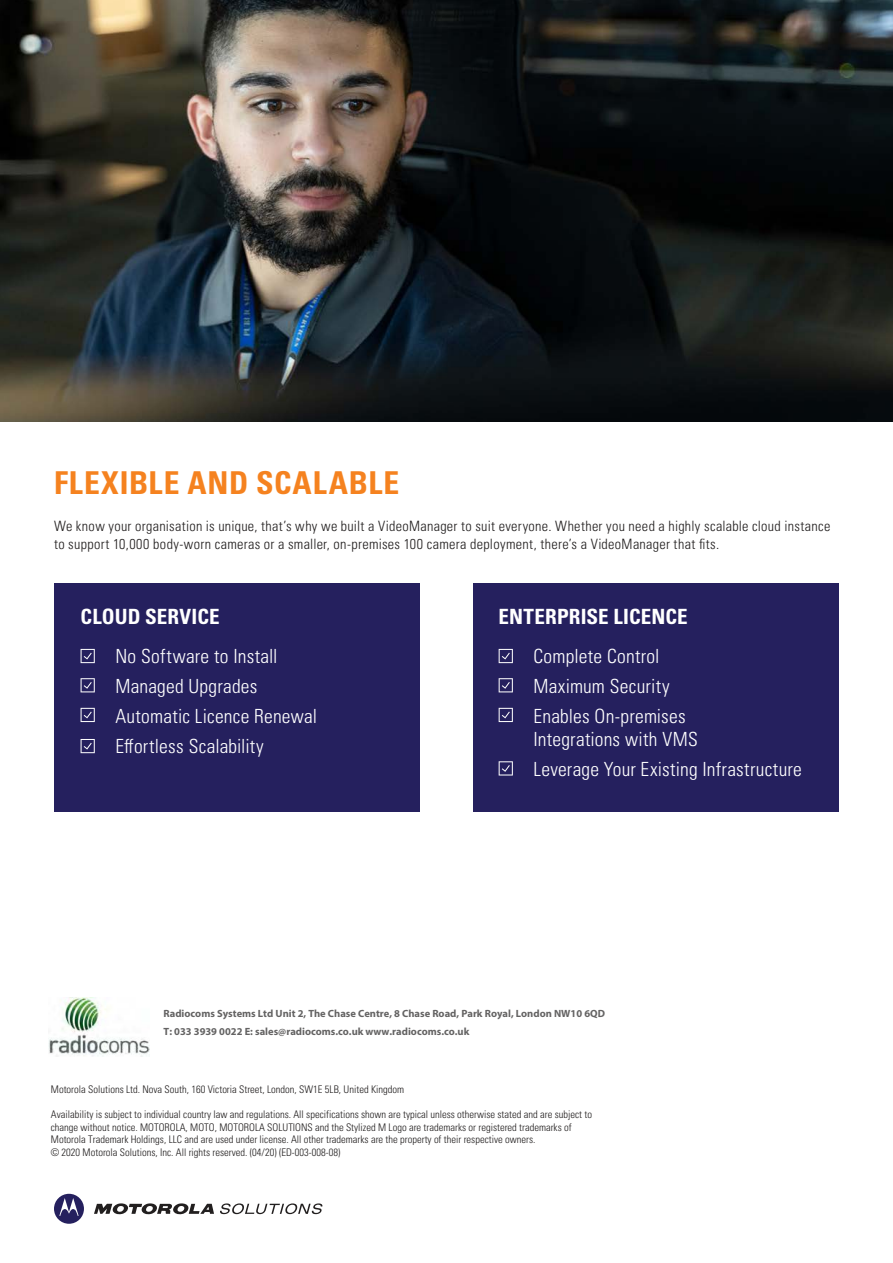
<style>
.page{position:relative;width:893px;height:1263px;background:#fff}
.page>*{position:absolute;margin:0;border:0;box-sizing:border-box;transform-origin:0 0}
.t1{font:700 condensed 31.5px "Univers LT Pro";letter-spacing:.03em;color:#f5821f}
.t2{font:700 condensed 21px "Univers LT Pro";letter-spacing:.005em;color:#fff}
.t3{font:300 condensed 19.5px/30px "Univers LT Pro";letter-spacing:.01em;color:#fff}
.t4{font:300 condensed 14.25px/18.3px "Univers LT Pro";letter-spacing:.02em;color:#221f1f}
.t5{font:300 condensed 10.5px/12.6px "Univers LT Pro";color:#221f1f}
.t6{font:700 10.5px/18px "Myriad Pro";color:#646363}
</style>
<div class="page">
<svg style="left:94px;top:1203px;width:120px;height:12px"></svg>
<svg style="left:54px;top:1194px;width:30px;height:30px"></svg>
<svg style="left:220px;top:1203px;width:102px;height:11px"></svg>
<img style="left:0;top:0;width:893px;height:422px">
<div style="left:54px;top:583px;width:365px;height:228px;background:#25205e"></div>
<div style="left:473px;top:583px;width:366px;height:228px;background:#25205e"></div>
<svg style="left:81px;top:649px;width:14px;height:14px"></svg>
<svg style="left:81px;top:678px;width:14px;height:14px"></svg>
<svg style="left:81px;top:708px;width:14px;height:14px"></svg>
<svg style="left:81px;top:739px;width:14px;height:14px"></svg>
<svg style="left:499px;top:649px;width:14px;height:14px"></svg>
<svg style="left:499px;top:678px;width:14px;height:14px"></svg>
<svg style="left:499px;top:708px;width:14px;height:14px"></svg>
<svg style="left:499px;top:761px;width:14px;height:14px"></svg>
<img style="left:49px;top:998px;width:100px;height:59px">
<h1 class="t1" style="left:54px;top:471px;width:347px">FLEXIBLE AND SCALABLE</h1>
<p class="t4" style="left:54px;top:517px;width:778px">We know your organisation is unique, that’s why we built a VideoManager to suit everyone. Whether you need a highly scalable cloud instance to support 10,000 body-worn cameras or a smaller, on-premises 100 camera deployment, there’s a VideoManager that fits.</p>
<h2 class="t2" style="left:81px;top:608px;width:141px">CLOUD SERVICE</h2>
<h3 class="t3" style="left:115px;top:642px;width:203px">No Software to Install<br>Managed Upgrades<br>Automatic Licence Renewal<br>Effortless Scalability</h3>
<h2 class="t2" style="left:499px;top:608px;width:191px">ENTERPRISE LICENCE</h2>
<h3 class="t3" style="left:533px;top:642px;width:154px">Complete Control<br>Maximum Security<br>Enables On-premises</h3>
<h3 class="t3" style="left:533px;top:726px;width:270px">Integrations with VMS<br>Leverage Your Existing Infrastructure</h3>
<p class="t6" style="left:164px;top:1004px;width:443px">Radiocoms Systems Ltd Unit 2, The Chase Centre, 8 Chase Road, Park Royal, London NW10 6QD<br>T: 033 3939 0022 E: sales@radiocoms.co.uk www.radiocoms.co.uk</p>
<p class="t5" style="left:51px;top:1084px;width:355px">Motorola Solutions Ltd. Nova South, 160 Victoria Street, London, SW1E 5LB, United Kingdom</p>
<p class="t5" style="left:51px;top:1109px;width:543px">Availability is subject to individual country law and regulations. All specifications shown are typical unless otherwise stated and are subject to change without notice. MOTOROLA, MOTO, MOTOROLA SOLUTIONS and the Stylized M Logo are trademarks or registered trademarks of Motorola Trademark Holdings, LLC and are used under license. All other trademarks are the property of their respective owners.<br>© 2020 Motorola Solutions, Inc. All rights reserved. (04/20) (ED-003-008-08)</p>
</div>
